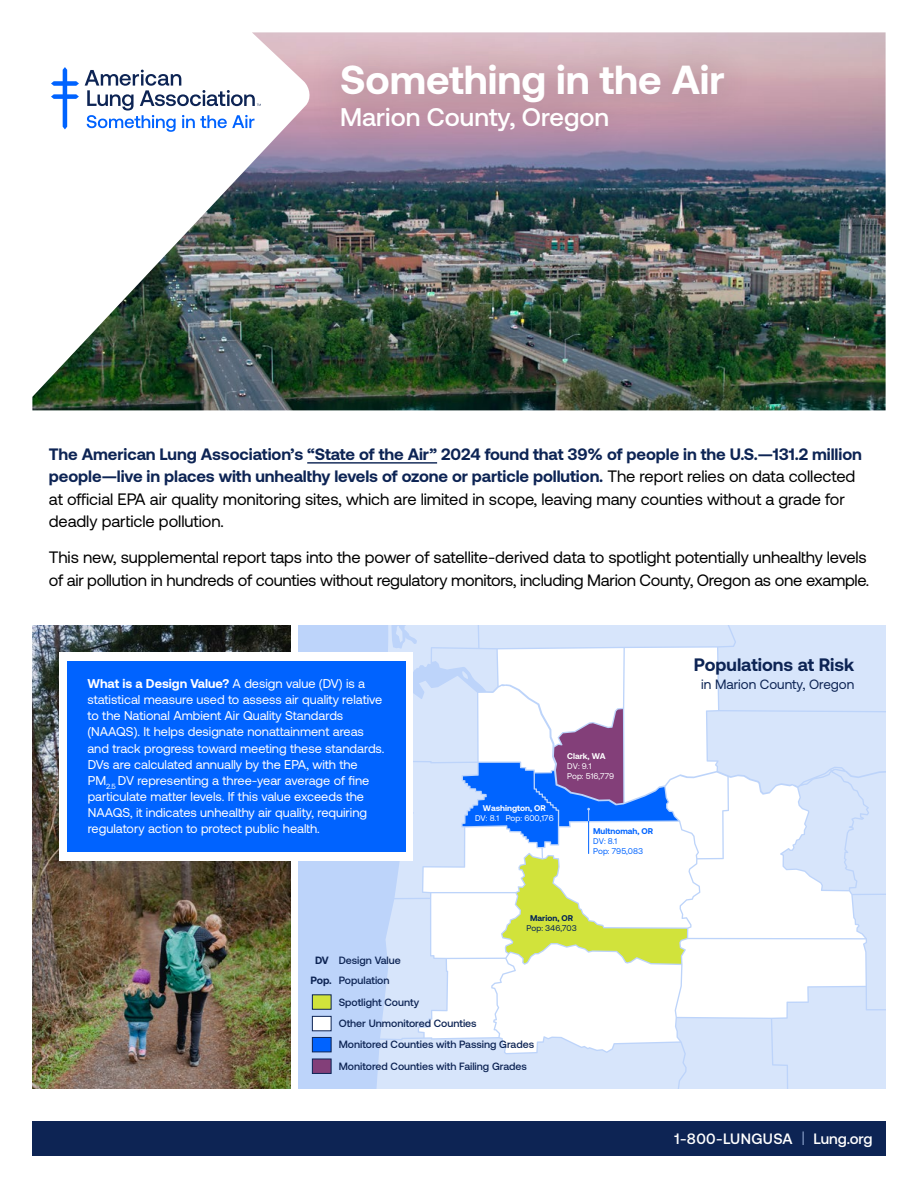
<style>
.page{position:relative;width:918px;height:1188px;background:#fff}
.page>*{position:absolute;margin:0;border:0;box-sizing:border-box;transform-origin:0 0}
.t1{font:700 40.5px "Aeonik";color:#fff}
.t2{font:500 25.5px "Aeonik";color:#fff}
.t3{font:700 18px "Aeonik";color:#0d2454}
.t4{font:700 16.5px/22.5px "Aeonik";letter-spacing:-.005em;color:#0d2454}
.t5{font:16.5px/22.5px "Aeonik";letter-spacing:-.015em;color:#000}
.t6{font:500 15px "Aeonik";color:#fff}
.t7{font:13.5px "Aeonik";color:#0d2454}
.t8{font:12.75px/16.2px "Aeonik";color:#fff}
.t9{font:500 10.5px/19.4px "Aeonik";color:#0d2454}
.t10{font:700 10.5px/19.4px "Aeonik";color:#0d2454;text-align:center}
.t11{font:8.4px/10.2px "Aeonik";color:#fff}
.t12{font:700 8.4px "Aeonik";color:#fff}
.t13{font:8.4px/10.2px "Aeonik";color:#0064ff}
.t14{font:700 8.4px "Aeonik";color:#0064ff}
.t15{font:8.4px "Aeonik";color:#002158}
.t16{font:700 8.4px "Aeonik";color:#002158}
.s1{font-weight:400;color:#000}
.s2{font-weight:700}
.s3{font-weight:300;color:#bdd4fa}
</style>
<div class="page">
<img style="left:32px;top:32px;width:854px;height:378px">
<div style="left:298px;top:625px;width:588px;height:464px;background:#bdd4fa"></div>
<svg style="left:375px;top:625px;width:511px;height:464px;background:#dde7f3"></svg>
<div style="left:32px;top:1121px;width:854px;height:35px;background:#0d2454"></div>
<hr style="left:307px;top:462px;width:130px;height:2px;background:#0d2454">
<img style="left:32px;top:625px;width:258px;height:464px">
<div style="left:305px;top:30px;width:452px;height:136px;background:#000;opacity:.25"></div>
<svg style="left:51px;top:67px;width:28px;height:62px"></svg>
<svg style="left:85px;top:70px;width:176px;height:62px"></svg>
<div style="left:59px;top:653px;width:354px;height:208px;background:#fff"></div>
<div style="left:67px;top:662px;width:338px;height:190px;background:#0063ff"></div>
<div style="left:312px;top:994px;width:20px;height:16px;background:#d1e33b;border:1px solid #0d2454"></div>
<div style="left:312px;top:1037px;width:20px;height:15px;background:#0063ff;border:1px solid #0d2454"></div>
<div style="left:312px;top:1016px;width:20px;height:15px;background:#fff;border:1px solid #0d2454"></div>
<div style="left:312px;top:1059px;width:20px;height:15px;background:#833f79;border:1px solid #0d2454"></div>
<h1 class="t1" style="left:340px;top:57px;width:386px">Something in the Air</h1>
<h2 class="t2" style="left:340px;top:103px;width:270px">Marion County, Oregon</h2>
<p class="t4" style="left:49px;top:442px;width:815px">The American Lung Association’s “State of the Air” 2024 found that 39% of people in the U.S.—131.2 million people—live in places with unhealthy levels of ozone or particle pollution. <span class="s1">The report relies on data collected at official EPA air quality monitoring sites, which are limited in scope, leaving many counties without a grade for deadly particle pollution.</span></p>
<p class="t5" style="left:49px;top:546px;width:822px">This new, supplemental report taps into the power of satellite-derived data to spotlight potentially unhealthy levels of air pollution in hundreds of counties without regulatory monitors, including Marion County, Oregon as one example.</p>
<p class="t8" style="left:87px;top:676px;width:299px"><span class="s2">What is a Design Value?</span> A design value (DV) is a statistical measure used to assess air quality relative to the National Ambient Air Quality Standards (NAAQS). It helps designate nonattainment areas and track progress toward meeting these standards.<br>DVs are calculated annually by the EPA, with the PM<sub>2.5</sub> DV representing a three-year average of fine particulate matter levels. If this value exceeds the NAAQS, it indicates unhealthy air quality, requiring regulatory action to protect public health.</p>
<p class="t10" style="left:310px;top:951px;width:23px">DV<br>Pop.</p>
<p class="t9" style="left:339px;top:951px;width:64px">Design Value<br>Population</p>
<p class="t12" style="left:483px;top:803px;width:65px">Washington, OR</p>
<p class="t11" style="left:475px;top:813px;width:80px">DV: 8.1 Pop: 600,176</p>
<p class="t12" style="left:567px;top:751px;width:40px">Clark, WA</p>
<p class="t11" style="left:567px;top:761px;width:48px">DV: 9.1<br>Pop: 516,779</p>
<p class="t14" style="left:593px;top:826px;width:62px">Multnomah, OR</p>
<p class="t13" style="left:593px;top:836px;width:51px">DV: 8.1<br>Pop: 795,083</p>
<p class="t16" style="left:530px;top:913px;width:44px">Marion, OR</p>
<p class="t15" style="left:527px;top:923px;width:52px">Pop: 346,703</p>
<p class="t9" style="left:339px;top:992px;width:82px">Spotlight County</p>
<p class="t9" style="left:339px;top:1035px;width:197px">Monitored Counties with Passing Grades</p>
<p class="t9" style="left:339px;top:1014px;width:140px">Other Unmonitored Counties</p>
<p class="t9" style="left:339px;top:1057px;width:190px">Monitored Counties with Failing Grades</p>
<h3 class="t3" style="left:694px;top:655px;width:162px">Populations at Risk</h3>
<p class="t7" style="left:701px;top:677px;width:155px">in Marion County, Oregon</p>
<p class="t6" style="left:675px;top:1130px;width:200px">1-800-LUNGUSA <span class="s3">|</span> Lung.org</p>
</div>
